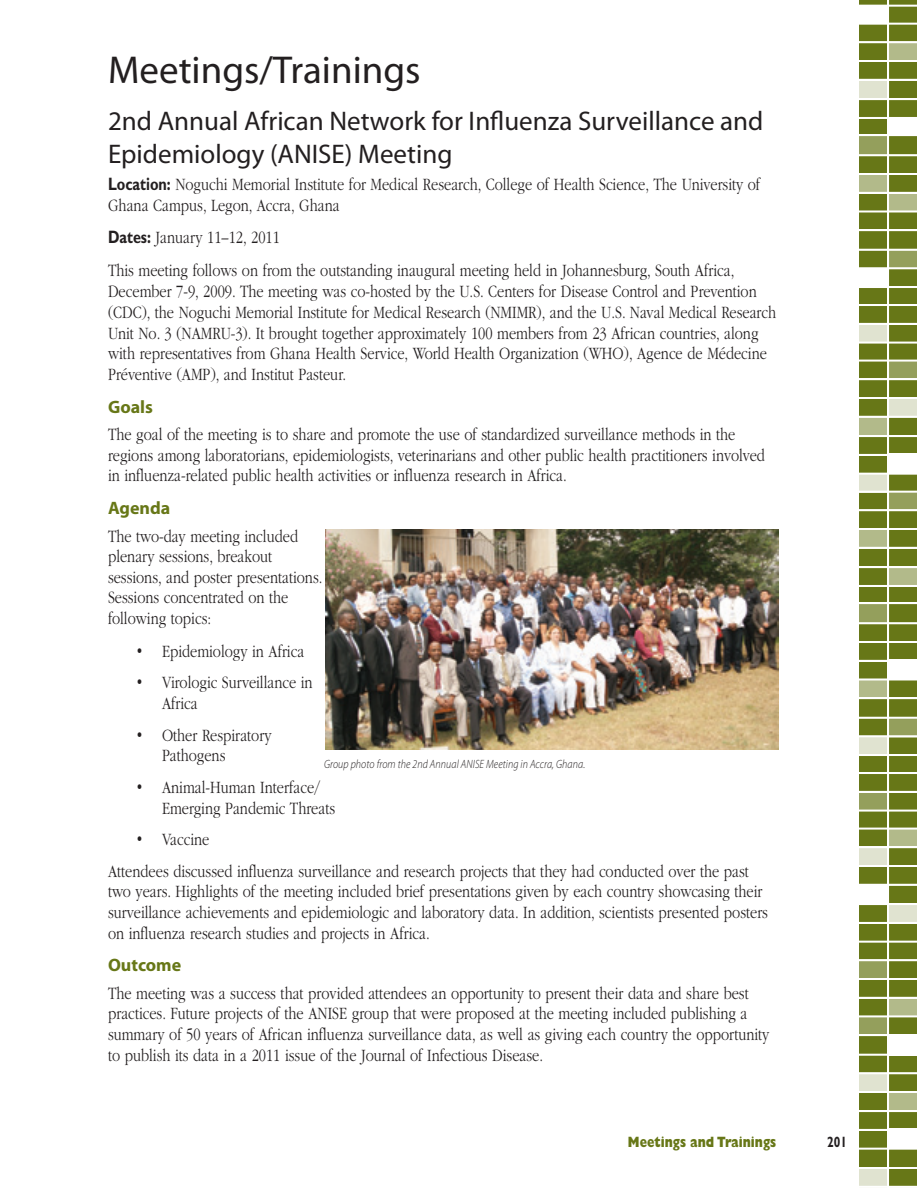
<style>
.page{position:relative;width:918px;height:1188px;background:#fff}
.page>*{position:absolute;margin:0;border:0;box-sizing:border-box;transform-origin:0 0}
.Heading_2{font:39px "Myriad Pro";color:#231f20}
.Heading_3a{font:27px/33px "Myriad Pro";color:#231f20}
.BF_LEAD-IN__body{font:300 18px/20.7px "ITC Garamond Std";color:#231f20;scale:.8 1}
.Heading_4_OLIVE{font:700 18px "Myriad Pro";color:#677717}
.t1{font:800 15px "Gill Sans Std";color:#677717;scale:.8 1}
.t2{font:700 15px "Gill Sans Std";color:#231f20;scale:.8 1}
.t3{font:italic 300 12px "Myriad Pro";letter-spacing:.01em;color:#231f20;scale:.85 1}
.s1{font-family:"Gill Sans Std";font-weight:700}
</style>
<div class="page">
<img style="left:325px;top:529px;width:453px;height:220px">
<svg style="left:859px;top:0;width:58px;height:1186px"></svg>
<p class="Heading_2" style="left:108px;top:46px;width:314px">Meetings/Trainings</p>
<p class="Heading_3a" style="left:108px;top:104px;width:657px">2nd Annual African Network for Influenza Surveillance and<br>Epidemiology (ANISE) Meeting</p>
<p class="BF_LEAD-IN__body" style="left:108px;top:174px;width:817px"><span class="s1">Location:</span> Noguchi Memorial Institute for Medical Research, College of Health Science, The University of<br>Ghana Campus, Legon, Accra, Ghana</p>
<p class="BF_LEAD-IN__body" style="left:108px;top:228px;width:217px"><span class="s1">Dates:</span> January 11–12, 2011</p>
<p class="BF_LEAD-IN__body" style="left:108px;top:260px;width:837px">This meeting follows on from the outstanding inaugural meeting held in Johannesburg, South Africa, December 7-9, 2009. The meeting was co-hosted by the U.S. Centers for Disease Control and Prevention (CDC), the Noguchi Memorial Institute for Medical Research (NMIMR), and the U.S. Naval Medical Research Unit No. 3 (NAMRU-3). It brought together approximately 100 members from 23 African countries, along with representatives from Ghana Health Service, World Health Organization (WHO), Agence de Médecine Préventive (AMP), and Institut Pasteur.</p>
<p class="Heading_4_OLIVE" style="left:108px;top:395px;width:47px">Goals</p>
<p class="BF_LEAD-IN__body" style="left:108px;top:424px;width:823px">The goal of the meeting is to share and promote the use of standardized surveillance methods in the regions among laboratorians, epidemiologists, veterinarians and other public health practitioners involved in influenza-related public health activities or influenza research in Africa.</p>
<p class="Heading_4_OLIVE" style="left:108px;top:496px;width:64px">Agenda</p>
<p class="BF_LEAD-IN__body" style="left:108px;top:526px;width:270px">The two-day meeting included plenary sessions, breakout sessions, and poster presentations.<br>Sessions concentrated on the following topics:</p>
<p class="BF_LEAD-IN__body" style="left:135px;top:641px;width:213px">• Epidemiology in Africa</p>
<p class="BF_LEAD-IN__body" style="left:162px;top:673px;width:190px;text-indent:-27px">• Virologic Surveillance in<br>Africa</p>
<p class="BF_LEAD-IN__body" style="left:162px;top:725px;width:139px;text-indent:-27px">• Other Respiratory<br>Pathogens</p>
<p class="BF_LEAD-IN__body" style="left:162px;top:777px;width:218px;text-indent:-27px">• Animal-Human Interface/<br>Emerging Pandemic Threats</p>
<p class="BF_LEAD-IN__body" style="left:135px;top:829px;width:95px">• Vaccine</p>
<p class="BF_LEAD-IN__body" style="left:108px;top:861px;width:826px">Attendees discussed influenza surveillance and research projects that they had conducted over the past two years. Highlights of the meeting included brief presentations given by each country showcasing their surveillance achievements and epidemiologic and laboratory data. In addition, scientists presented posters on influenza research studies and projects in Africa.</p>
<p class="Heading_4_OLIVE" style="left:108px;top:954px;width:75px">Outcome</p>
<p class="BF_LEAD-IN__body" style="left:108px;top:983px;width:828px">The meeting was a success that provided attendees an opportunity to present their data and share best practices. Future projects of the ANISE group that were proposed at the meeting included publishing a summary of 50 years of African influenza surveillance data, as well as giving each country the opportunity to publish its data in a 2011 issue of the Journal of Infectious Disease.</p>
<p class="t3" style="left:324px;top:758px;width:309px">Group photo from the 2nd Annual ANISE Meeting in Accra, Ghana.</p>
<p class="t1" style="left:628px;top:1133px;width:187px">Meetings and Trainings</p>
<p class="t2" style="left:827px;top:1133px;width:26px">201</p>
</div>
